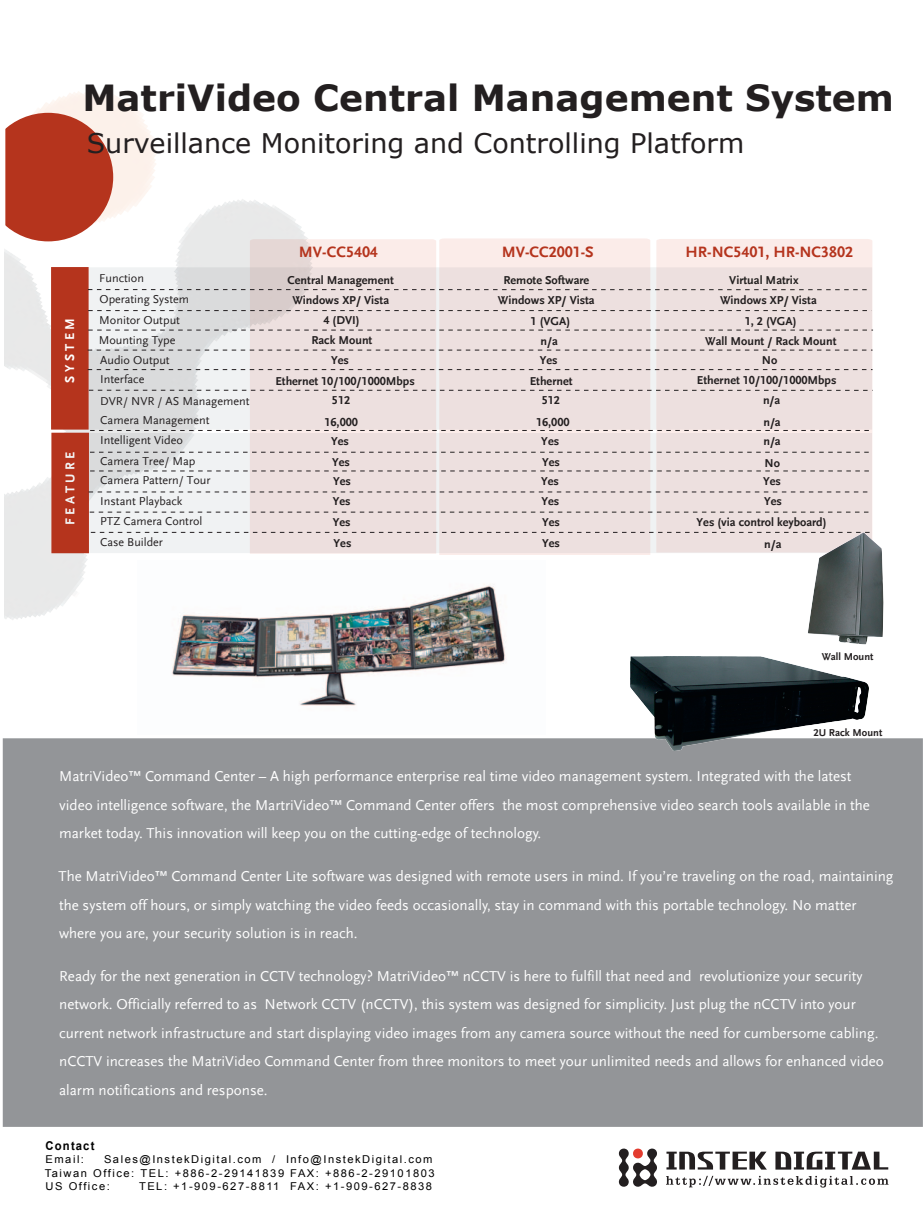
<style>
.page{position:relative;width:923px;height:1216px;background:#fff}
.page>*{position:absolute;margin:0;border:0;box-sizing:border-box;transform-origin:0 0}
.t1{font:700 36px "Verdana";color:#231f20}
.t2{font:27px "Verdana";color:#231f20}
.t3{font:700 15.75px "Scala Sans LF";color:#b5341d}
.t4{font:15px/28.5px "Scala Sans LF";color:#fff}
.t5{font:700 13.5px "Scala Sans LF";color:#fff}
.t6{font:700 12.15px "Arial";letter-spacing:.1em;color:#000;scale:.93 1}
.t7{font:700 12px "Scala Sans LF";color:#231f20}
.t8{font:12px/19.4px "Scala Sans LF";color:#231f20}
.t9{font:10.8px/13.5px "Arial";letter-spacing:.135em;color:#000}
.t10{font:700 10.5px "Scala Sans LF";color:#231f20}
</style>
<div class="page">
<div style="left:3px;top:738px;width:920px;height:389px;background:#939598"></div>
<svg style="left:5px;top:113px;width:108px;height:128px;background:#c0523f"></svg>
<svg style="left:618px;top:1148px;width:39px;height:39px"></svg>
<svg style="left:666px;top:1151px;width:101px;height:18px"></svg>
<svg style="left:775px;top:1151px;width:113px;height:18px"></svg>
<svg style="left:666px;top:1176px;width:222px;height:11px"></svg>
<svg style="left:89px;top:267px;width:567px;height:162px;fill:#dbdcdd"></svg>
<svg style="left:250px;top:239px;width:186px;height:315px;background:#ebdedd"></svg>
<div style="left:51px;top:267px;width:38px;height:162px;background:#b5341d"></div>
<svg style="left:88px;top:330px;width:785px;height:1px"></svg>
<div style="left:51px;top:433px;width:38px;height:120px;background:#ca7f71"></div>
<svg style="left:52px;top:433px;width:755px;height:120px;fill:#eddfde"></svg>
<svg style="left:88px;top:310px;width:568px;height:1px"></svg>
<svg style="left:90px;top:512px;width:566px;height:1px"></svg>
<svg style="left:90px;top:452px;width:566px;height:1px"></svg>
<svg style="left:439px;top:238px;width:211px;height:317px;background:#ecdfde"></svg>
<svg style="left:88px;top:289px;width:568px;height:1px"></svg>
<svg style="left:90px;top:430px;width:563px;height:1px"></svg>
<svg style="left:90px;top:471px;width:566px;height:1px"></svg>
<svg style="left:89px;top:390px;width:567px;height:1px"></svg>
<svg style="left:91px;top:532px;width:565px;height:1px"></svg>
<svg style="left:656px;top:239px;width:216px;height:313px;background:#ebdedd"></svg>
<svg style="left:88px;top:369px;width:784px;height:1px"></svg>
<svg style="left:88px;top:350px;width:784px;height:1px"></svg>
<svg style="left:88px;top:492px;width:783px;height:1px"></svg>
<img style="left:630px;top:656px;width:239px;height:94px">
<img style="left:807px;top:531px;width:77px;height:114px">
<img style="left:171px;top:585px;width:335px;height:121px">
<p class="t1" style="left:82px;top:75px;width:813px">MatriVideo Central Management System</p>
<p class="t2" style="left:87px;top:126px;width:659px">Surveillance Monitoring and Controlling Platform</p>
<p class="t8" style="left:99px;top:269px;width:46px">Function</p>
<p class="t8" style="left:100px;top:290px;width:91px">Operating System</p>
<p class="t3" style="left:299px;top:243px;width:81px">MV-CC5404</p>
<p class="t3" style="left:502px;top:243px;width:93px">MV-CC2001-S</p>
<p class="t3" style="left:685px;top:243px;width:169px">HR-NC5401, HR-NC3802</p>
<p class="t7" style="left:287px;top:273px;width:108px">Central Management</p>
<p class="t7" style="left:503px;top:273px;width:87px">Remote Software</p>
<p class="t7" style="left:729px;top:273px;width:71px">Virtual Matrix</p>
<p class="t7" style="left:292px;top:293px;width:98px">Windows XP/ Vista</p>
<p class="t7" style="left:498px;top:293px;width:98px">Windows XP/ Vista</p>
<p class="t7" style="left:720px;top:293px;width:98px">Windows XP/ Vista</p>
<p class="t5" style="left:62px;top:382px;width:66px;rotate:-90deg">S Y S T E M</p>
<p class="t8" style="left:99px;top:310px;width:82px">Monitor Output</p>
<p class="t7" style="left:323px;top:313px;width:38px">4 (DVI)</p>
<p class="t7" style="left:331px;top:353px;width:19px">Yes</p>
<p class="t7" style="left:540px;top:353px;width:19px">Yes</p>
<p class="t7" style="left:762px;top:353px;width:17px">No</p>
<p class="t7" style="left:530px;top:314px;width:41px">1 (VGA)</p>
<p class="t7" style="left:745px;top:314px;width:53px">1, 2 (VGA)</p>
<p class="t8" style="left:99px;top:330px;width:78px">Mounting Type</p>
<p class="t7" style="left:311px;top:333px;width:63px">Rack Mount</p>
<p class="t7" style="left:540px;top:334px;width:19px">n/a</p>
<p class="t7" style="left:705px;top:334px;width:133px">Wall Mount / Rack Mount</p>
<p class="t8" style="left:100px;top:350px;width:71px">Audio Output</p>
<p class="t8" style="left:100px;top:391px;width:151px">DVR/ NVR / AS Management<br>Camera Management</p>
<p class="t8" style="left:100px;top:370px;width:46px">Interface</p>
<p class="t7" style="left:275px;top:374px;width:141px">Ethernet 10/100/1000Mbps</p>
<p class="t7" style="left:530px;top:375px;width:44px">Ethernet</p>
<p class="t7" style="left:697px;top:373px;width:141px">Ethernet 10/100/1000Mbps</p>
<p class="t7" style="left:332px;top:394px;width:20px">512</p>
<p class="t7" style="left:542px;top:393px;width:20px">512</p>
<p class="t7" style="left:763px;top:393px;width:19px">n/a</p>
<p class="t7" style="left:331px;top:434px;width:19px">Yes</p>
<p class="t7" style="left:541px;top:434px;width:19px">Yes</p>
<p class="t7" style="left:763px;top:434px;width:19px">n/a</p>
<p class="t7" style="left:324px;top:415px;width:35px">16,000</p>
<p class="t7" style="left:536px;top:415px;width:35px">16,000</p>
<p class="t7" style="left:763px;top:415px;width:19px">n/a</p>
<p class="t8" style="left:100px;top:430px;width:97px;line-height:20.7px">Intelligent Video<br>Camera Tree/ Map</p>
<p class="t8" style="left:100px;top:492px;width:84px">Instant Playback</p>
<p class="t5" style="left:63px;top:525px;width:75px;rotate:-90deg">F E A T U R E</p>
<p class="t7" style="left:332px;top:455px;width:19px">Yes</p>
<p class="t7" style="left:542px;top:455px;width:19px">Yes</p>
<p class="t7" style="left:764px;top:456px;width:17px">No</p>
<p class="t8" style="left:100px;top:471px;width:112px">Camera Pattern/ Tour</p>
<p class="t7" style="left:333px;top:474px;width:19px">Yes</p>
<p class="t7" style="left:541px;top:474px;width:19px">Yes</p>
<p class="t7" style="left:763px;top:474px;width:19px">Yes</p>
<p class="t7" style="left:333px;top:495px;width:19px">Yes</p>
<p class="t7" style="left:541px;top:495px;width:19px">Yes</p>
<p class="t7" style="left:764px;top:495px;width:19px">Yes</p>
<p class="t7" style="left:334px;top:536px;width:19px">Yes</p>
<p class="t7" style="left:542px;top:537px;width:19px">Yes</p>
<p class="t7" style="left:764px;top:537px;width:19px">n/a</p>
<p class="t8" style="left:100px;top:511px;width:104px">PTZ Camera Control</p>
<p class="t7" style="left:696px;top:515px;width:131px">Yes (via control keyboard)</p>
<p class="t7" style="left:333px;top:515px;width:19px">Yes</p>
<p class="t7" style="left:542px;top:515px;width:19px">Yes</p>
<p class="t8" style="left:100px;top:533px;width:64px">Case Builder</p>
<p class="t10" style="left:821px;top:650px;width:53px">Wall Mount</p>
<p class="t10" style="left:813px;top:726px;width:70px">2U Rack Mount</p>
<p class="t4" style="left:59px;top:762px;width:812px">MatriVideo™ Command Center – A high performance enterprise real time video management system. Integrated with the latest video intelligence software, the MartriVideo™ Command Center offers the most comprehensive video search tools available in the market today. This innovation will keep you on the cutting-edge of technology.</p>
<p class="t4" style="left:59px;top:862px;width:836px">The MatriVideo™ Command Center Lite software was designed with remote users in mind. If you’re traveling on the road, maintaining the system off hours, or simply watching the video feeds occasionally, stay in command with this portable technology. No matter where you are, your security solution is in reach.</p>
<p class="t4" style="left:59px;top:962px;width:826px">Ready for the next generation in CCTV technology? MatriVideo™ nCCTV is here to fulfill that need and revolutionize your security network. Officially referred to as Network CCTV (nCCTV), this system was designed for simplicity. Just plug the nCCTV into your current network infrastructure and start displaying video images from any camera source without the need for cumbersome cabling. nCCTV increases the MatriVideo Command Center from three monitors to meet your unlimited needs and allows for enhanced video alarm notifications and response.</p>
<p class="t6" style="left:46px;top:1137px;width:54px">Contact</p>
<p class="t9" style="left:46px;top:1152px;width:40px">Email:</p>
<p class="t9" style="left:45px;top:1152px;width:391px;text-indent:59px">Sales@InstekDigital.com / Info@InstekDigital.com<br>Taiwan Office: TEL: +886-2-29141839 FAX: +886-2-29101803<br>US Office:</p>
<p class="t9" style="left:139px;top:1179px;width:294px">TEL: +1-909-627-8811 FAX: +1-909-627-8838</p>
</div>
